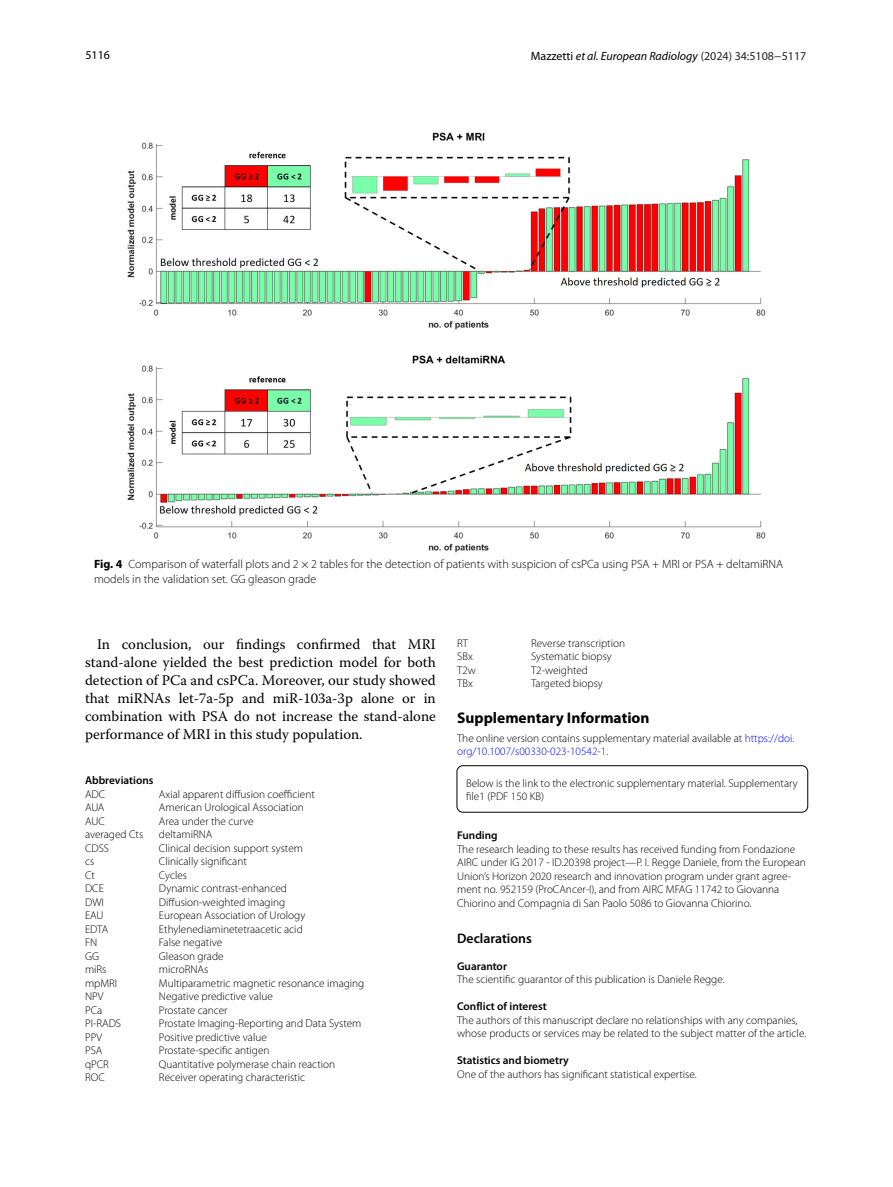
<style>
.page{position:relative;width:893px;height:1187px;background:#fff}
.page>*{position:absolute;margin:0;border:0;box-sizing:border-box;transform-origin:0 0}
.t1{font:700 15.45px "Myriad Pro";color:#000}
.t2{font:14.7px/18px "Warnock Pro";color:#000;text-align:justify}
.t3{font:600 13.8px "Myriad Pro";color:#000}
.t4{font:300 12px/15px "Myriad Pro";color:#000}
.t5{font:italic 12px "Myriad Pro";color:#000}
.t6{font:12px "Myriad Pro Regular 3";color:#000}
.t7{font:300 11.25px/13.5px "Myriad Pro";color:#000}
.t8{font:600 11.25px "Myriad Pro";color:#000}
.s1{font-family:"Myriad Pro Regular 2";font-style:normal}
.s2{font-style:normal;color:#231f20}
.s3{font-weight:700}
.s4{color:#00f}
</style>
<div class="page">
<div style="left:457px;top:765px;width:351px;height:47px;border:1px solid #000;border-radius:6px"></div>
<img style="left:128px;top:133px;width:637px;height:420px">
<p class="t6" style="left:85px;top:47px;width:26px">5116</p>
<p class="t5" style="left:531px;top:48px;width:277px"><span class="s1">Mazzetti</span> et al. European Radiology <span class="s2">(2024) 34:5108-5117</span></p>
<p class="t4" style="left:94px;top:556px;width:691px"><span class="s3">Fig. 4</span> Comparison of waterfall plots and 2 × 2 tables for the detection of patients with suspicion of csPCa using PSA + MRI or PSA + deltamiRNA models in the validation set. GG gleason grade</p>
<p class="t2" style="left:85px;top:635px;width:352px;text-indent:12px">In conclusion, our findings confirmed that MRI stand-alone yielded the best prediction model for both detection of PCa and csPCa. Moreover, our study showed that miRNAs let-7a-5p and miR-103a-3p alone or in combination with PSA do not increase the stand-alone performance of MRI in this study population.</p>
<p class="t8" style="left:85px;top:773px;width:70px">Abbreviations</p>
<p class="t7" style="left:85px;top:787px;width:22px">ADC</p>
<p class="t7" style="left:159px;top:787px;width:157px">Axial apparent diffusion coefficient</p>
<p class="t7" style="left:85px;top:800px;width:21px">AUA</p>
<p class="t7" style="left:159px;top:800px;width:146px">American Urological Association</p>
<p class="t7" style="left:85px;top:814px;width:21px">AUC</p>
<p class="t7" style="left:159px;top:814px;width:96px">Area under the curve</p>
<p class="t7" style="left:85px;top:827px;width:60px">averaged Cts</p>
<p class="t7" style="left:159px;top:827px;width:55px">deltamiRNA</p>
<p class="t7" style="left:85px;top:841px;width:26px">CDSS</p>
<p class="t7" style="left:159px;top:841px;width:146px">Clinical decision support system</p>
<p class="t7" style="left:85px;top:854px;width:11px">cs</p>
<p class="t7" style="left:159px;top:854px;width:89px">Clinically significant</p>
<p class="t7" style="left:85px;top:868px;width:11px">Ct</p>
<p class="t7" style="left:159px;top:868px;width:30px">Cycles</p>
<p class="t7" style="left:85px;top:881px;width:20px">DCE</p>
<p class="t7" style="left:159px;top:881px;width:129px">Dynamic contrast-enhanced</p>
<p class="t7" style="left:85px;top:895px;width:20px">DWI</p>
<p class="t7" style="left:159px;top:895px;width:128px">Diffusion-weighted imaging</p>
<p class="t7" style="left:85px;top:908px;width:20px">EAU</p>
<p class="t7" style="left:159px;top:908px;width:148px">European Association of Urology</p>
<p class="t7" style="left:85px;top:922px;width:25px">EDTA</p>
<p class="t7" style="left:159px;top:922px;width:145px">Ethylenediaminetetraacetic acid</p>
<p class="t7" style="left:85px;top:935px;width:14px">FN</p>
<p class="t7" style="left:159px;top:935px;width:65px">False negative</p>
<p class="t7" style="left:85px;top:949px;width:16px">GG</p>
<p class="t7" style="left:159px;top:949px;width:66px">Gleason grade</p>
<p class="t7" style="left:85px;top:962px;width:23px">miRs</p>
<p class="t7" style="left:159px;top:962px;width:51px">microRNAs</p>
<p class="t7" style="left:85px;top:976px;width:34px">mpMRI</p>
<p class="t7" style="left:159px;top:976px;width:207px">Multiparametric magnetic resonance imaging</p>
<p class="t7" style="left:85px;top:989px;width:20px">NPV</p>
<p class="t7" style="left:159px;top:989px;width:115px">Negative predictive value</p>
<p class="t7" style="left:85px;top:1003px;width:19px">PCa</p>
<p class="t7" style="left:159px;top:1003px;width:70px">Prostate cancer</p>
<p class="t7" style="left:85px;top:1016px;width:38px">PI-RADS</p>
<p class="t7" style="left:159px;top:1016px;width:204px">Prostate Imaging-Reporting and Data System</p>
<p class="t7" style="left:85px;top:1030px;width:19px">PPV</p>
<p class="t7" style="left:159px;top:1030px;width:109px">Positive predictive value</p>
<p class="t7" style="left:85px;top:1043px;width:19px">PSA</p>
<p class="t7" style="left:159px;top:1043px;width:112px">Prostate-specific antigen</p>
<p class="t7" style="left:85px;top:1057px;width:25px">qPCR</p>
<p class="t7" style="left:159px;top:1057px;width:178px">Quantitative polymerase chain reaction</p>
<p class="t7" style="left:85px;top:1070px;width:21px">ROC</p>
<p class="t7" style="left:159px;top:1070px;width:148px">Receiver operating characteristic</p>
<p class="t7" style="left:457px;top:636px;width:13px">RT</p>
<p class="t7" style="left:531px;top:636px;width:96px">Reverse transcription</p>
<p class="t7" style="left:457px;top:650px;width:17px">SBx</p>
<p class="t7" style="left:531px;top:650px;width:82px">Systematic biopsy</p>
<p class="t7" style="left:457px;top:663px;width:20px">T2w</p>
<p class="t7" style="left:531px;top:663px;width:58px">T2-weighted</p>
<p class="t7" style="left:457px;top:677px;width:17px">TBx</p>
<p class="t7" style="left:531px;top:677px;width:73px">Targeted biopsy</p>
<h1 class="t1" style="left:457px;top:708px;width:194px">Supplementary Information</h1>
<p class="t7" style="left:457px;top:731px;width:339px">The online version contains supplementary material available at <span class="s4">https://doi. org/10.1007/s00330- 023- 10542-1</span>.</p>
<p class="t7" style="left:466px;top:776px;width:333px">Below is the link to the electronic supplementary material. Supplementary file1 (PDF 150 KB)</p>
<p class="t8" style="left:457px;top:828px;width:42px">Funding</p>
<p class="t7" style="left:457px;top:842px;width:350px">The research leading to these results has received funding from Fondazione AIRC under IG 2017 - ID.20398 project—P. I. Regge Daniele, from the European Union’s Horizon 2020 research and innovation program under grant agree‑ ment no. 952159 (ProCAncer-I), and from AIRC MFAG 11742 to Giovanna Chiorino and Compagnia di San Paolo 5086 to Giovanna Chiorino.</p>
<p class="t3" style="left:457px;top:929px;width:76px">Declarations</p>
<p class="t8" style="left:457px;top:958px;width:51px">Guarantor</p>
<p class="t7" style="left:457px;top:972px;width:269px">The scientific guarantor of this publication is Daniele Regge.</p>
<p class="t8" style="left:457px;top:999px;width:91px">Conflict of interest</p>
<p class="t7" style="left:457px;top:1013px;width:351px">The authors of this manuscript declare no relationships with any companies, whose products or services may be related to the subject matter of the article.</p>
<p class="t8" style="left:457px;top:1053px;width:113px">Statistics and biometry</p>
<p class="t7" style="left:457px;top:1067px;width:241px">One of the authors has significant statistical expertise.</p>
</div>
